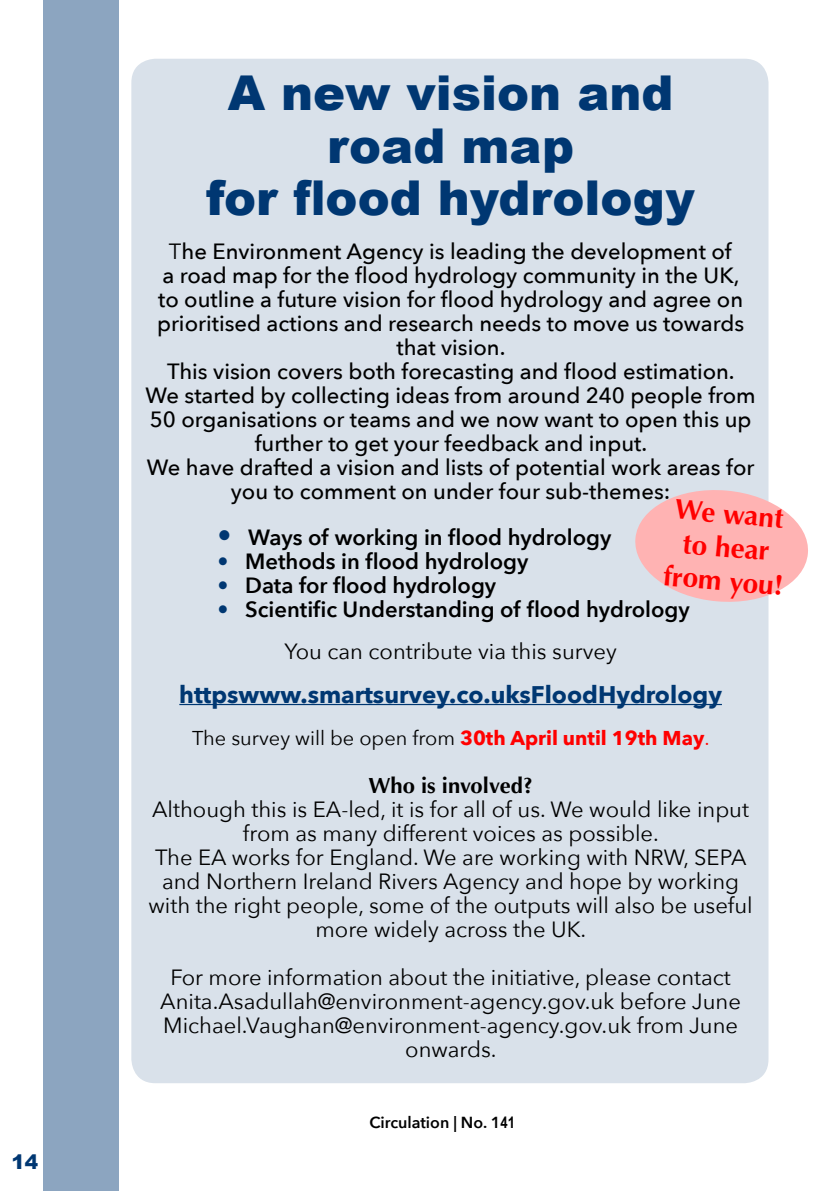
<style>
.page{position:relative;width:840px;height:1191px;background:#fff}
.page>*{position:absolute;margin:0;border:0;box-sizing:border-box;transform-origin:0 0}
.t1{font:900 48px/52px "Arial";color:#003772;text-align:center}
.t2{font:700 28px/33.6px "Optima";color:#f00;text-align:center}
.t3{font:700 24px "Avenir Next";color:#003772}
.t4{font:500 22px/24px "Avenir Next";color:#000;text-align:center}
.t5{font:22px/24px "Avenir Next";color:#000;text-align:center}
.t6{font:600 22px/42px "Avenir Next";color:#000;text-align:center}
.t7{font:700 22px "Optima";color:#000}
.t8{font:20px "Avenir Next";color:#000}
.t9{font:900 20px "Arial";color:#003772}
.t10{font:600 16px "Avenir Next";color:#000}
.s1{font-weight:400}
.s2{font-weight:400;font-size:28px;color:#003772}
.s3{color:#003772}
.s4{font-weight:700;color:#f00}
.s5{color:#f00}
.s6{font-family:"Arial Narrow";font-weight:700}
</style>
<div class="page">
<div style="left:44px;top:0;width:75px;height:1191px;background:#8ca5c0"></div>
<div style="left:131px;top:59px;width:637px;height:1024px;background:#d9e1ea;border-radius:24px"></div>
<hr style="left:179px;top:704px;width:542px;height:1px;background:#003772">
<svg style="left:635px;top:486px;width:173px;height:119px"></svg>
<p class="t9" style="left:12px;top:1147px;width:28px">14</p>
<h1 class="t1" style="left:206px;top:66px;width:490px">A new vision and road map<br>for flood hydrology</h1>
<p class="t4" style="left:145px;top:238px;width:611px"><span class="s1">T</span>he Environment Agency is leading the development of<br>a road map for the flood hydrology community in the UK,<br>to outline a future vision for flood hydrology and agree on prioritised actions and research needs to move us towards that vision.<br>This vision covers both forecasting and flood estimation.<br>We started by collecting ideas from around 240 people from 50 organisations or teams and we now want to open this up further to get your feedback and input.<br>We have drafted a vision and lists of potential work areas for you to comment on under four sub-themes:</p>
<p class="t6" style="left:217px;top:515px;width:395px"><span class="s2">•</span> Ways of working in flood hydrology</p>
<p class="t6" style="left:217px;top:539px;width:312px"><span class="s3">•</span> Methods in flood hydrology</p>
<p class="t6" style="left:217px;top:563px;width:280px"><span class="s3">•</span> Data for flood hydrology</p>
<p class="t6" style="left:217px;top:587px;width:473px"><span class="s3">•</span> Scientific Understanding of flood hydrology<br><span class="s1">You can contribute via this survey</span></p>
<p class="t3" style="left:179px;top:673px;width:544px">httpswww.smartsurvey.co.uksFloodHydrology</p>
<p class="t8" style="left:192px;top:721px;width:518px">The survey will be open from <span class="s4">30th April until 19th May</span><span class="s5">.</span></p>
<p class="t7" style="left:368px;top:772px;width:166px">Who is involved?</p>
<p class="t5" style="left:148px;top:796px;width:605px">Although this is EA-led, it is for all of us. We would like input from as many different voices as possible.<br>The EA works for England. We are working with NRW, SEPA and Northern Ireland Rivers Agency and hope by working with the right people, some of the outputs will also be useful more widely across the UK.</p>
<p class="t5" style="left:160px;top:964px;width:582px">For more information about the initiative, please contact Anita.Asadullah@environment-agency.gov.uk before June Michael.Vaughan@environment-agency.gov.uk from June onwards.</p>
<p class="t2" style="left:670px;top:492px;width:122px;rotate:5deg">We want to hear from you!</p>
<p class="t10" style="left:369px;top:1109px;width:147px">Circulation | No. 1<span class="s6">41</span></p>
</div>
